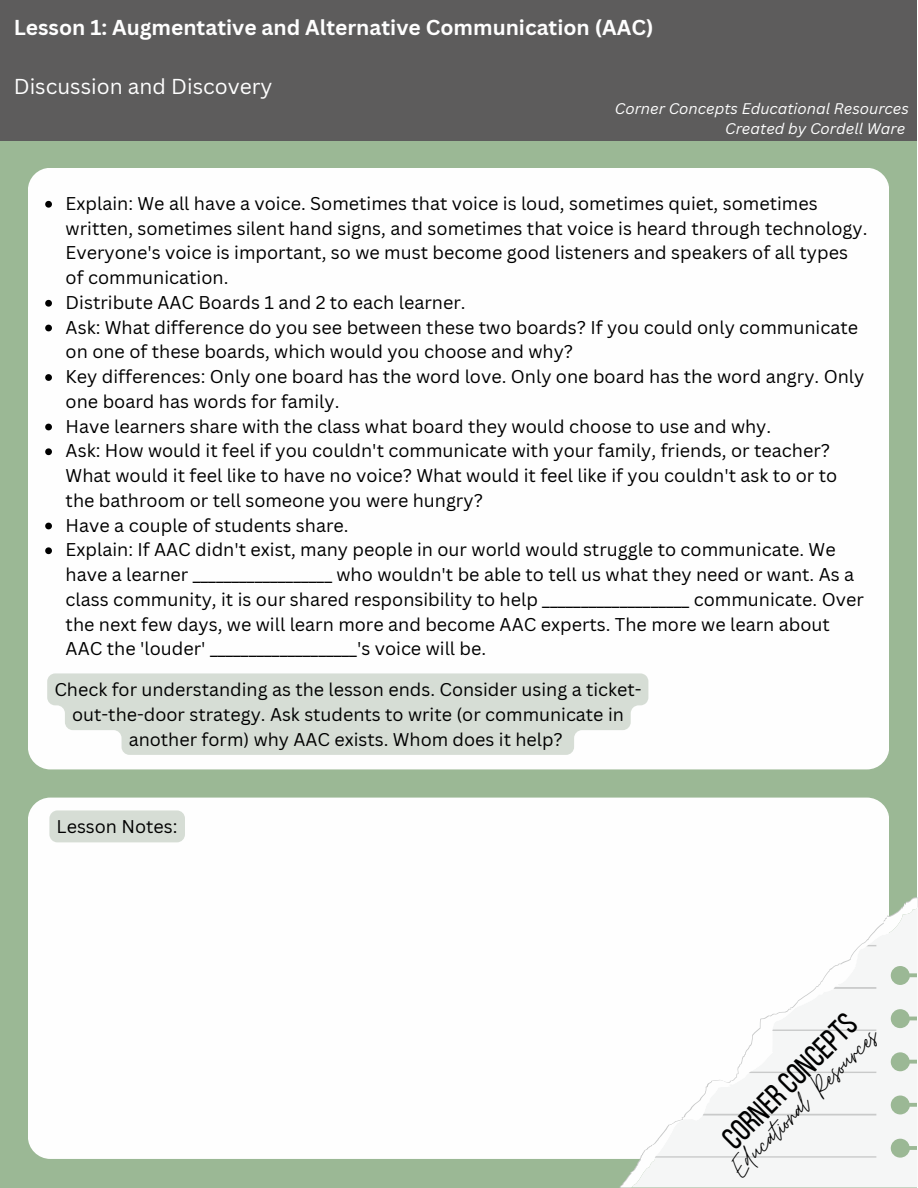
<style>
.page{position:relative;width:918px;height:1188px;background:#fff}
.page>*{position:absolute;margin:0;border:0;box-sizing:border-box;transform-origin:0 0}
.t1{font:34.5px "Moon Time";color:#000}
.t2{font:31.95px "Bebas Neue";color:#000}
.t3{font:700 21px "Canva Sans";color:#fefefe}
.t4{font:21px "Canva Sans";color:#fefefe}
.t5{font:18px/24.8px "Canva Sans";color:#000}
.t6{font:italic 15px/20.2px "Canva Sans";color:#fefefe;text-align:right}
</style>
<div class="page">
<div style="left:0;top:140px;width:917px;height:1048px;background:#9bb895"></div>
<div style="left:28px;top:798px;width:860px;height:361px;background:#fefefe;border-radius:22px"></div>
<div style="left:28px;top:168px;width:860px;height:601px;background:#fefefe;border-radius:23px"></div>
<svg style="left:620px;top:898px;width:297px;height:289px"></svg>
<svg style="left:834px;top:987px;width:42px;height:2px"></svg>
<svg style="left:772px;top:1030px;width:104px;height:1px"></svg>
<svg style="left:749px;top:1072px;width:127px;height:1px"></svg>
<svg style="left:703px;top:1114px;width:173px;height:2px"></svg>
<svg style="left:655px;top:1156px;width:221px;height:2px"></svg>
<div style="left:0;top:0;width:917px;height:140px;background:#5d5c5c"></div>
<svg style="left:45px;top:201px;width:7px;height:7px"></svg>
<svg style="left:45px;top:300px;width:7px;height:7px"></svg>
<svg style="left:45px;top:325px;width:7px;height:6px"></svg>
<svg style="left:45px;top:374px;width:7px;height:7px"></svg>
<svg style="left:45px;top:424px;width:7px;height:6px"></svg>
<svg style="left:45px;top:448px;width:7px;height:7px"></svg>
<svg style="left:45px;top:523px;width:7px;height:6px"></svg>
<svg style="left:45px;top:547px;width:7px;height:7px"></svg>
<svg style="left:47px;top:673px;width:601px;height:82px;background:#d9e0d9"></svg>
<div style="left:49px;top:810px;width:136px;height:32px;background:#d6ddd5;border-radius:8px"></div>
<p class="t3" style="left:14px;top:13px;width:641px">Lesson 1: Augmentative and Alternative Communication (AAC)</p>
<p class="t4" style="left:14px;top:71px;width:260px">Discussion and Discovery</p>
<p class="t6" style="left:615px;top:98px;width:296px">Corner Concepts Educational Resources<br>Created by Cordell Ware</p>
<p class="t5" style="left:66px;top:191px;width:803px">Explain: We all have a voice. Sometimes that voice is loud, sometimes quiet, sometimes written, sometimes silent hand signs, and sometimes that voice is heard through technology.<br>Everyone's voice is important, so we must become good listeners and speakers of all types of communication.<br>Distribute AAC Boards 1 and 2 to each learner.<br>Ask: What difference do you see between these two boards? If you could only communicate on one of these boards, which would you choose and why?<br>Key differences: Only one board has the word love. Only one board has the word angry. Only one board has words for family.<br>Have learners share with the class what board they would choose to use and why.<br>Ask: How would it feel if you couldn't communicate with your family, friends, or teacher?<br>What would it feel like to have no voice? What would it feel like if you couldn't ask to or to the bathroom or tell someone you were hungry?<br>Have a couple of students share.<br>Explain: If AAC didn't exist, many people in our world would struggle to communicate. We have a learner __________________ who wouldn't be able to tell us what they need or want. As a class community, it is our shared responsibility to help ___________________ communicate. Over the next few days, we will learn more and become AAC experts. The more we learn about AAC the 'louder' ___________________'s voice will be.</p>
<p class="t5" style="left:54px;top:677px;width:589px;text-align:center">Check for understanding as the lesson ends. Consider using a ticket&shy;out-the-door strategy. Ask students to write (or communicate in another form) why AAC exists. Whom does it help?</p>
<p class="t5" style="left:57px;top:814px;width:122px">Lesson Notes:</p>
<h2 class="t2" style="left:719px;top:1134px;width:177px;rotate:-45deg">CornerConcepts</h2>
<h1 class="t1" style="left:721px;top:1156px;width:198px;rotate:-45deg">Educational Resources</h1>
</div>
